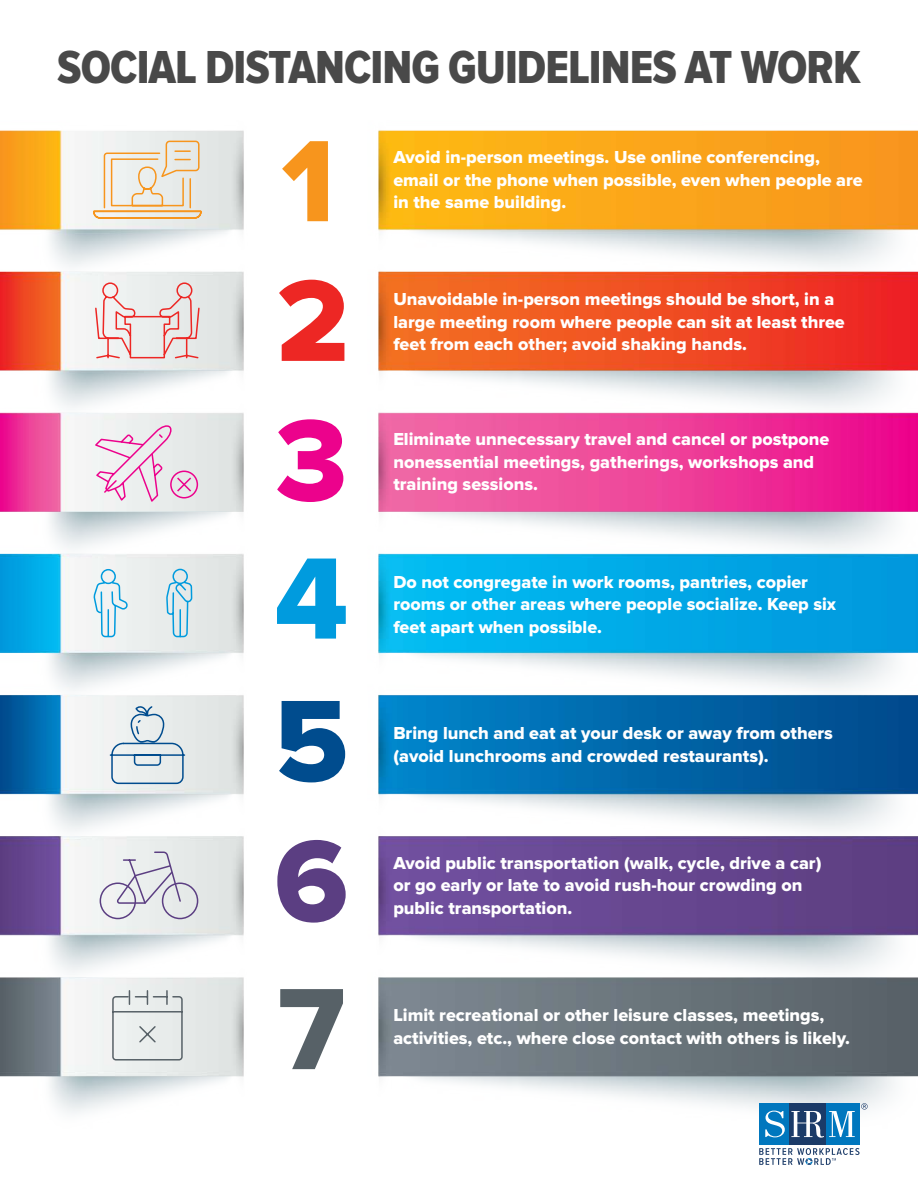
<style>
.page{position:relative;width:918px;height:1188px;background:#fff}
.page>*{position:absolute;margin:0;border:0;box-sizing:border-box;transform-origin:0 0}
.t1{font:120px "Proxima Nova Extrabld";color:#f7951d}
.t2{font:120px "Proxima Nova Extrabld";color:#ed2724}
.t3{font:120px "Proxima Nova Extrabld";color:#ec028c}
.t4{font:120px "Proxima Nova Extrabld";color:#009bde}
.t5{font:120px "Proxima Nova Extrabld";color:#004c8e}
.t6{font:120px "Proxima Nova Extrabld";color:#5b3e82}
.t7{font:120px "Proxima Nova Extrabld";color:#576167}
.t8{font:48px "Proxima Nova Cond Extrabld";letter-spacing:-.02em;color:#494949}
.t9{font:18px/22.5px "Proxima Nova Extrabld";color:#fff}
</style>
<div class="page">
<img style="left:0;top:130px;width:918px;height:984px">
<svg style="left:759px;top:1148px;width:101px;height:17px"></svg>
<div style="left:759px;top:1103px;width:30px;height:42px;background:#0077be"></div>
<div style="left:826px;top:1103px;width:34px;height:42px;background:#0077be"></div>
<div style="left:789px;top:1103px;width:37px;height:42px;background:#1b3b68"></div>
<svg style="left:791px;top:1111px;width:64px;height:27px"></svg>
<svg style="left:765px;top:1111px;width:20px;height:26px"></svg>
<svg style="left:861px;top:1103px;width:7px;height:7px"></svg>
<svg style="left:92px;top:140px;width:110px;height:79px"></svg>
<svg style="left:94px;top:282px;width:107px;height:77px"></svg>
<div style="left:170px;top:471px;width:28px;height:28px;border:2px solid #ec028c;border-radius:50%"></div>
<svg style="left:93px;top:422px;width:100px;height:216px"></svg>
<svg style="left:109px;top:704px;width:77px;height:81px;background:#cfdbe2"></svg>
<svg style="left:99px;top:851px;width:100px;height:69px"></svg>
<svg style="left:111px;top:989px;width:72px;height:72px;background:#d9dddd"></svg>
<h2 class="t8" style="left:57px;top:40px;width:805px">SOCIAL DISTANCING GUIDELINES AT WORK</h2>
<h1 class="t1" style="left:282px;top:112px;width:55px">1</h1>
<p class="t9" style="left:393px;top:146px;width:471px">Avoid in-person meetings. Use online conferencing, email or the phone when possible, even when people are in the same building.</p>
<h1 class="t2" style="left:276px;top:252px;width:74px">2</h1>
<h1 class="t3" style="left:275px;top:391px;width:74px">3</h1>
<h1 class="t4" style="left:274px;top:529px;width:75px">4</h1>
<h1 class="t5" style="left:274px;top:672px;width:76px">5</h1>
<h1 class="t6" style="left:274px;top:812px;width:76px">6</h1>
<h1 class="t7" style="left:278px;top:960px;width:69px">7</h1>
<p class="t9" style="left:393px;top:288px;width:453px">Unavoidable in-person meetings should be short, in a large meeting room where people can sit at least three feet from each other; avoid shaking hands.</p>
<p class="t9" style="left:393px;top:428px;width:438px">Eliminate unnecessary travel and cancel or postpone nonessential meetings, gatherings, workshops and training sessions.</p>
<p class="t9" style="left:393px;top:571px;width:444px">Do not congregate in work rooms, pantries, copier rooms or other areas where people socialize. Keep six feet apart when possible.</p>
<p class="t9" style="left:393px;top:722px;width:441px">Bring lunch and eat at your desk or away from others (avoid lunchrooms and crowded restaurants).</p>
<p class="t9" style="left:393px;top:852px;width:430px">Avoid public transportation (walk, cycle, drive a car) or go early or late to avoid rush-hour crowding on public transportation.</p>
<p class="t9" style="left:393px;top:1004px;width:458px">Limit recreational or other leisure classes, meetings, activities, etc., where close contact with others is likely.</p>
</div>
